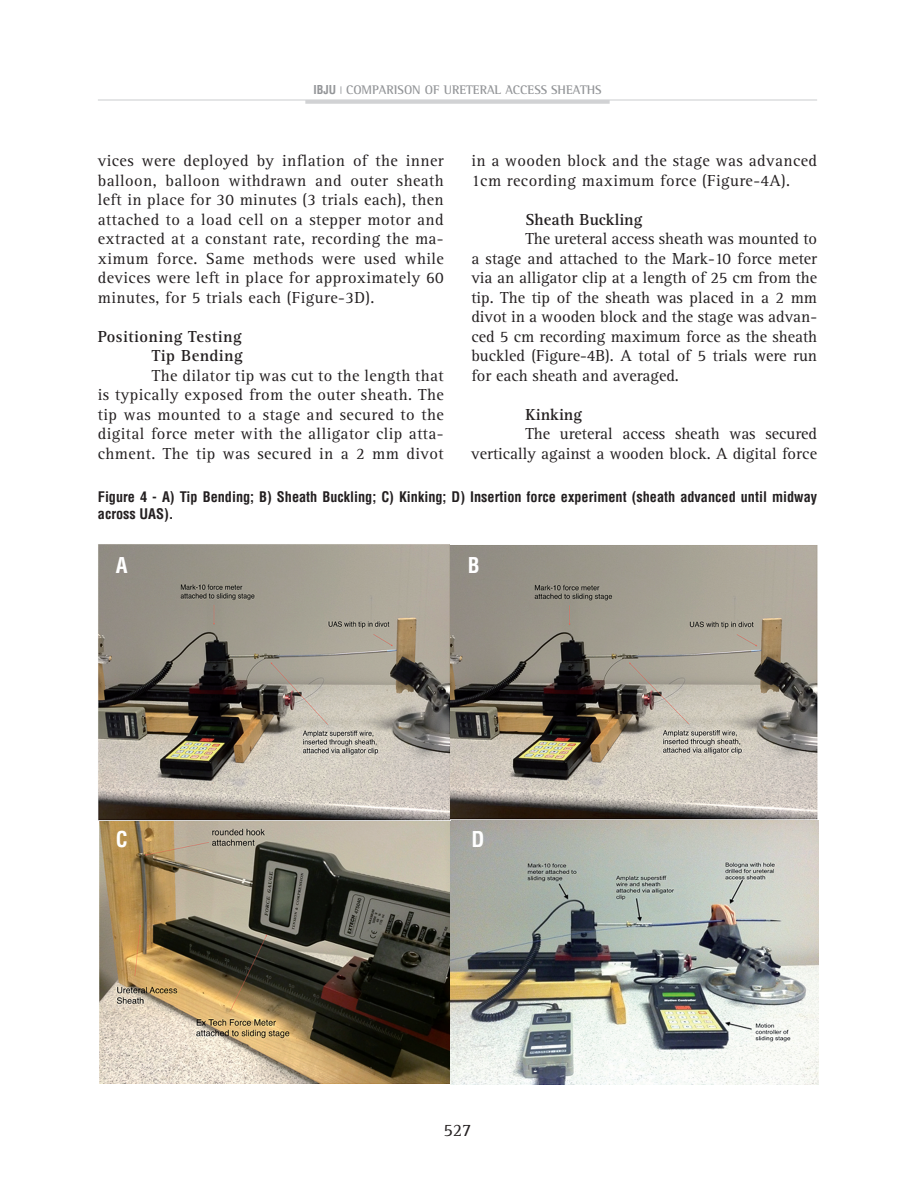
<style>
.page{position:relative;width:898px;height:1200px;background:#fff}
.page>*{position:absolute;margin:0;border:0;box-sizing:border-box;transform-origin:0 0}
.t1{font:700 condensed 21.3px "Helvetica";color:#fff}
.t2{font:18px "Rotis Serif";color:#231f20}
.t3{font:16.5px/19.5px "Rotis Serif";letter-spacing:.025em;color:#231f20;text-align:justify}
.t4{font:16.5px/19.5px "Rotis Serif";color:#231f20;text-align:right}
.t5{font:700 16.5px/19.5px "Rotis Serif";letter-spacing:.025em;color:#231f20;text-align:right}
.t6{font:700 16.5px "Rotis Serif";color:#231f20}
.t7{font:700 condensed 14.25px/17.1px "Helvetica";color:#231f20}
.t8{font:700 12.75px "Rotis Semi Serif";color:#939598}
.s1{font-family:"Helvetica";font-stretch:condensed;font-size:12px}
</style>
<div class="page">
<hr style="left:98px;top:99px;width:718px;height:2px;background:#dcdddf">
<hr style="left:305px;top:100px;width:304px;height:4px;background:#d1d2d4">
<img style="left:99px;top:819px;width:350px;height:264px">
<img style="left:450px;top:819px;width:367px;height:265px">
<img style="left:98px;top:544px;width:720px;height:275px">
<p class="t8" style="left:313px;top:82px;width:289px"><span class="s1">ibju</span> <sup>|</sup> COMPARISON OF URETERAL ACCESS SHEATHS</p>
<p class="t3" style="left:98px;top:151px;width:347px">vices were deployed by inflation of the inner balloon, balloon withdrawn and outer sheath left in place for 30 minutes (3 trials each), then attached to a load cell on a stepper motor and extracted at a constant rate, recording the ma&shy;ximum force. Same methods were used while devices were left in place for approximately 60 minutes, for 5 trials each (Figure-3D).</p>
<p class="t5" style="left:98px;top:327px;width:146px">Positioning Testing<br>Tip Bending</p>
<p class="t3" style="left:98px;top:366px;width:347px;text-indent:54px">The dilator tip was cut to the length that is typically exposed from the outer sheath. The tip was mounted to a stage and secured to the digital force meter with the alligator clip atta&shy;chment. The tip was secured in a 2 mm divot</p>
<p class="t3" style="left:471px;top:151px;width:347px">in a wooden block and the stage was advanced<br>1cm recording maximum force (Figure-4A).</p>
<p class="t6" style="left:525px;top:209px;width:118px">Sheath Buckling</p>
<p class="t3" style="left:471px;top:229px;width:347px;text-indent:54px">The ureteral access sheath was mounted to a stage and attached to the Mark-10 force meter via an alligator clip at a length of 25 cm from the tip. The tip of the sheath was placed in a 2 mm divot in a wooden block and the stage was advan&shy;ced 5 cm recording maximum force as the sheath buckled (Figure-4B). A total of 5 trials were run for each sheath and averaged.</p>
<p class="t6" style="left:525px;top:404px;width:58px">Kinking</p>
<p class="t4" style="left:471px;top:424px;width:347px">The ureteral access sheath was secured vertically against a wooden block. A digital force</p>
<p class="t7" style="left:98px;top:488px;width:720px">Figure 4 - A) Tip Bending; B) Sheath Buckling; C) Kinking; D) Insertion force experiment (sheath advanced until midway across UAS).</p>
<p class="t1" style="left:116px;top:552px;width:13px">A</p>
<p class="t1" style="left:467px;top:552px;width:13px">B</p>
<p class="t1" style="left:116px;top:825px;width:11px">C</p>
<p class="t1" style="left:471px;top:825px;width:15px">D</p>
<p class="t2" style="left:443px;top:1119px;width:30px">527</p>
</div>
